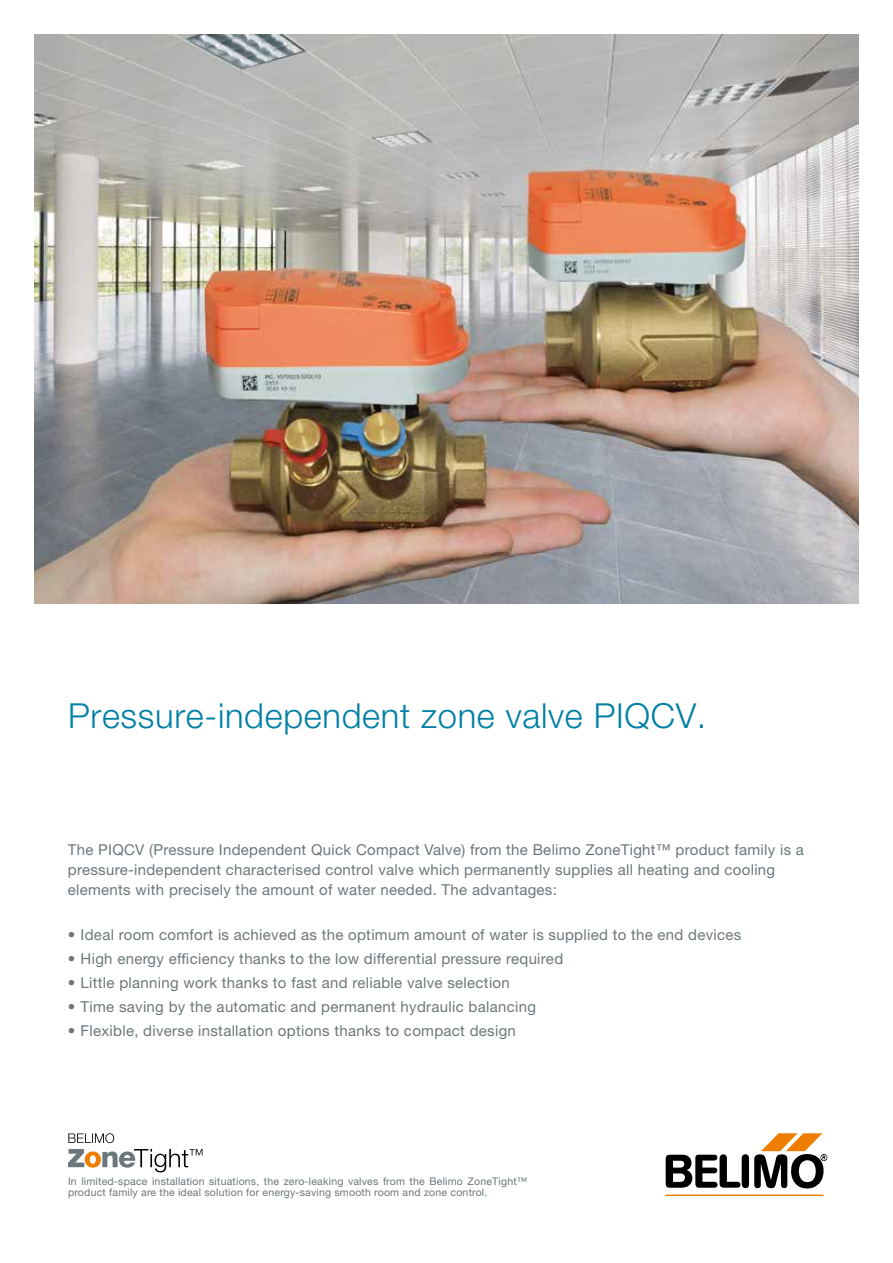
<style>
.page{position:relative;width:893px;height:1263px;background:#fff}
.page>*{position:absolute;margin:0;border:0;box-sizing:border-box;transform-origin:0 0}
.t1{font:300 34.5px "Helvetica Neue LT Std";letter-spacing:.02em;color:#0080a4}
.t2{font:15px/20.2px "Helvetica Neue LT Std";letter-spacing:.02em;color:#6b777c}
.t3{font:10.5px/10.5px "Helvetica Neue LT Std";letter-spacing:.02em;color:#6b777c}
</style>
<div class="page">
<hr style="left:665px;top:1194px;width:158px;height:2px;background:#ef7d00">
<svg style="left:666px;top:1133px;width:161px;height:56px"></svg>
<svg style="left:68px;top:1133px;width:46px;height:10px"></svg>
<svg style="left:68px;top:1149px;width:134px;height:23px"></svg>
<img style="left:34px;top:34px;width:825px;height:570px">
<h1 class="t1" style="left:68px;top:695px;width:640px">Pressure-independent zone valve PIQCV.</h1>
<p class="t2" style="left:68px;top:839px;width:738px">The PIQCV (Pressure Independent Quick Compact Valve) from the Belimo ZoneTight™ product family is a pressure-independent characterised control valve which permanently supplies all heating and cooling elements with precisely the amount of water needed. The advantages:</p>
<p class="t2" style="left:68px;top:924px;width:675px">• Ideal room comfort is achieved as the optimum amount of water is supplied to the end devices</p>
<p class="t2" style="left:68px;top:948px;width:497px">• High energy efficiency thanks to the low differential pressure required</p>
<p class="t2" style="left:68px;top:972px;width:443px">• Little planning work thanks to fast and reliable valve selection</p>
<p class="t2" style="left:68px;top:996px;width:470px">• Time saving by the automatic and permanent hydraulic balancing</p>
<p class="t2" style="left:68px;top:1020px;width:450px">• Flexible, diverse installation options thanks to compact design</p>
<p class="t3" style="left:68px;top:1176px;width:461px">In limited-space installation situations, the zero-leaking valves from the Belimo ZoneTight™ product family are the ideal solution for energy-saving smooth room and zone control.</p>
</div>
